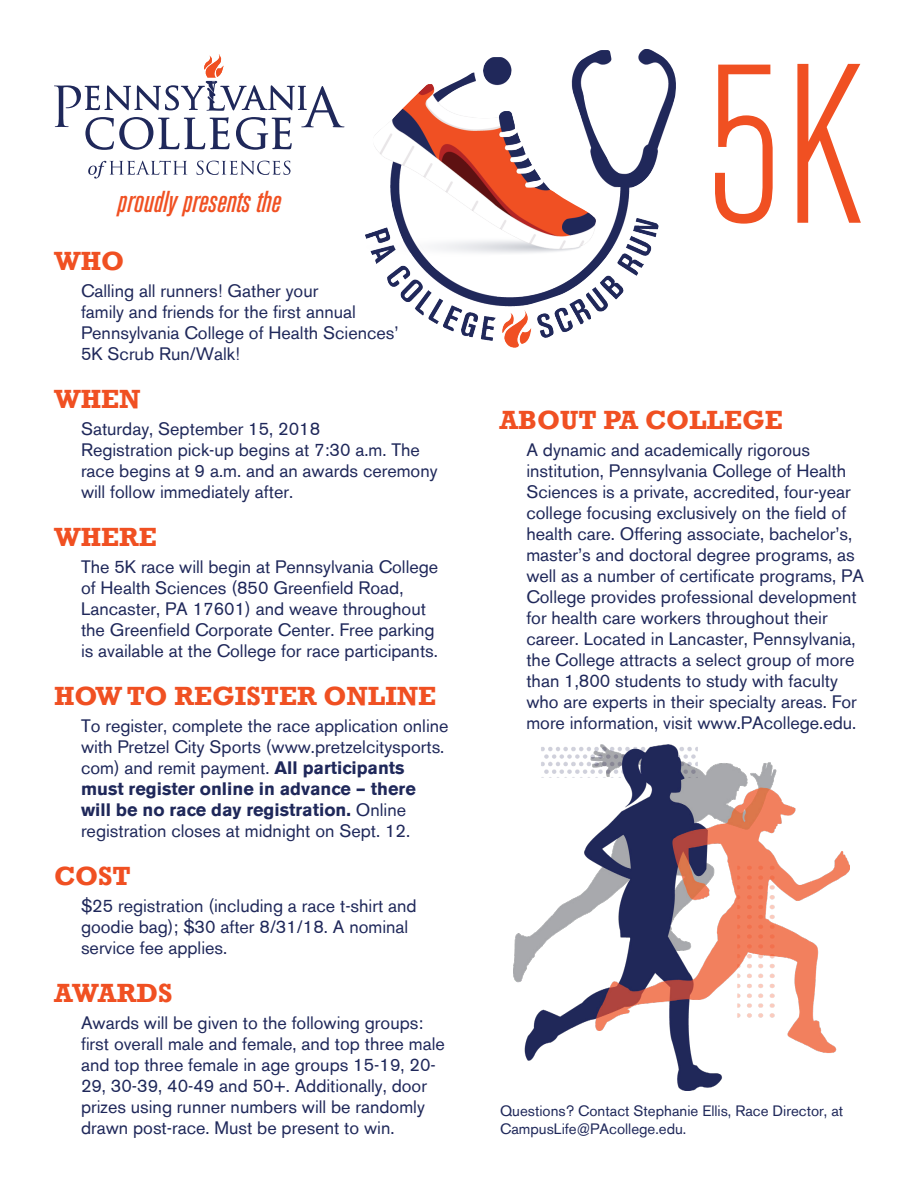
<style>
.page{position:relative;width:918px;height:1188px;background:#fff}
.page>*{position:absolute;margin:0;border:0;box-sizing:border-box;transform-origin:0 0}
.t1{font:300 condensed 225px "Akzidenz Grotesk BE";color:#f05022}
.t2{font:italic 500 condensed 30px "Akzidenz Grotesk BE";color:#f05022}
.t3{font:700 27px "Rockwell";color:#f05022}
.t4{font:18px/21px "Akzidenz Grotesk BE";color:#1f285a}
.t5{font:15px/18px "Akzidenz Grotesk BE";color:#1f285a}
.s1{font-weight:700}
</style>
<div class="page">
<img style="left:365px;top:49px;width:311px;height:260px">
<img style="left:514px;top:744px;width:336px;height:346px">
<svg style="left:88px;top:161px;width:99px;height:18px"></svg>
<svg style="left:197px;top:161px;width:94px;height:14px"></svg>
<svg style="left:54px;top:54px;width:291px;height:96px"></svg>
<p class="t2" style="left:118px;top:184px;width:165px">proudly presents the</p>
<p class="t3" style="left:54px;top:245px;width:72px">WHO</p>
<p class="t4" style="left:81px;top:280px;width:319px">Calling all runners! Gather your<br>family and friends for the first annual Pennsylvania College of Health Sciences’ 5K Scrub Run/Walk!</p>
<p class="t3" style="left:54px;top:383px;width:88px">WHEN</p>
<p class="t4" style="left:81px;top:418px;width:241px">Saturday, September 15, 2018</p>
<p class="t4" style="left:81px;top:439px;width:358px">Registration pick-up begins at 7:30 a.m. The race begins at 9 a.m. and an awards ceremony will follow immediately after.</p>
<p class="t3" style="left:54px;top:521px;width:104px">WHERE</p>
<p class="t4" style="left:81px;top:556px;width:359px">The 5K race will begin at Pennsylvania College of Health Sciences (850 Greenfield Road, Lancaster, PA 17601) and weave throughout the Greenfield Corporate Center. Free parking is available at the College for race participants.</p>
<p class="t3" style="left:54px;top:680px;width:384px">HOW TO REGISTER ONLINE</p>
<p class="t4" style="left:81px;top:715px;width:369px">To register, complete the race application online with Pretzel City Sports (www.pretzelcitysports. com) and remit payment. <span class="s1">All participants must register online in advance – there will be no race day registration.</span> Online registration closes at midnight on Sept. 12.</p>
<p class="t3" style="left:54px;top:860px;width:78px">COST</p>
<p class="t4" style="left:81px;top:895px;width:337px">$25 registration (including a race t-shirt and goodie bag); $30 after 8/31/18. A nominal service fee applies.</p>
<p class="t3" style="left:54px;top:977px;width:120px">AWARDS</p>
<p class="t4" style="left:81px;top:1012px;width:365px">Awards will be given to the following groups: first overall male and female, and top three male and top three female in age groups 15-19, 20- 29, 30-39, 40-49 and 50+. Additionally, door prizes using runner numbers will be randomly drawn post-race. Must be present to win.</p>
<p class="t1" style="left:705px;top:25px;width:161px">5K</p>
<p class="t3" style="left:499px;top:404px;width:285px">ABOUT PA COLLEGE</p>
<p class="t4" style="left:526px;top:439px;width:339px">A dynamic and academically rigorous institution, Pennsylvania College of Health Sciences is a private, accredited, four-year college focusing exclusively on the field of health care. Offering associate, bachelor’s, master’s and doctoral degree programs, as well as a number of certificate programs, PA College provides professional development for health care workers throughout their career. Located in Lancaster, Pennsylvania, the College attracts a select group of more than 1,800 students to study with faculty who are experts in their specialty areas. For more information, visit www.PAcollege.edu.</p>
<p class="t5" style="left:500px;top:1102px;width:345px">Questions? Contact Stephanie Ellis, Race Director, at<br>CampusLife@PAcollege.edu.</p>
</div>
